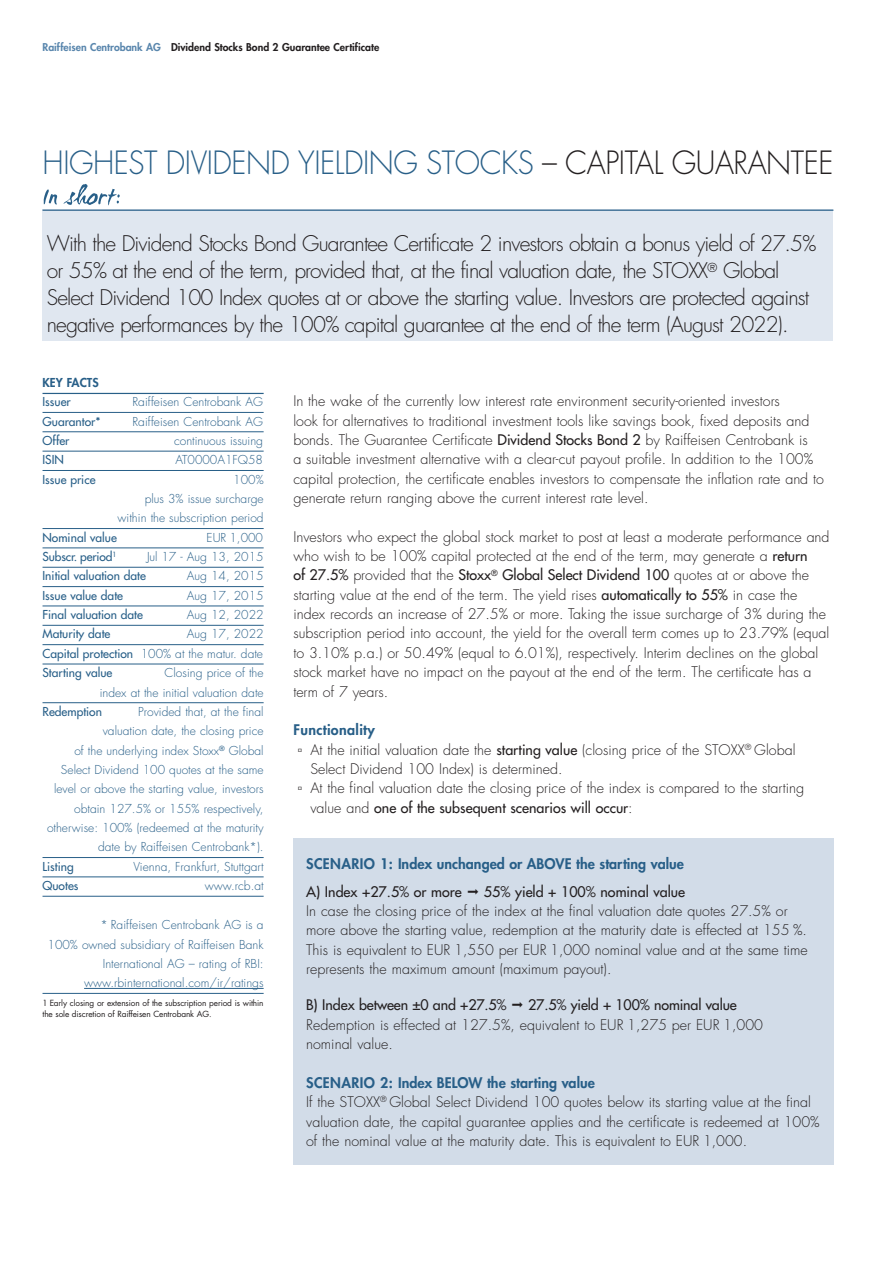
<style>
.page{position:relative;width:893px;height:1263px;background:#fff}
.page>*{position:absolute;margin:0;border:0;box-sizing:border-box;transform-origin:0 0}
.Headline{font:300 31.2px "Futura";letter-spacing:-.015em;color:#285f88;scale:.95 1}
.Lead-in{font:300 21px/27px "Futura";letter-spacing:-.04em;color:#231f20}
.t1{font:300 14.25px/19.4px "Futura";color:#231f20}
.t2{font:14.25px "Futura";color:#231f20}
.Subheader{font:800 14.25px "Futura";color:#285f88}
.Subheader-2{font:800 14.25px "Futura";letter-spacing:.025em;color:#285f88}
.Spalte-Key_Facts{font:300 12px/19.4px "Futura";color:#285f88;text-align:right}
.Spalte-Key_Facts-2{font:12px "Futura";color:#285f88}
.Spalte-Headline{font:800 12px "Futura";color:#285f88}
.Kopfzeile{font:800 10.5px "Futura";color:#231f20}
.Disclaimer{font:8.25px/10.5px "Futura";letter-spacing:-.01em;color:#231f20}
.s1{color:#5986ad}
.s2{color:#231f20}
.s3{font-weight:400}
.s4{font-family:"Trebuchet MS";font-weight:400}
</style>
<div class="page">
<div style="left:43px;top:209px;width:790px;height:132px;background:#e0e7f0"></div>
<div style="left:293px;top:838px;width:540px;height:327px;background:#d2dce8"></div>
<hr style="left:43px;top:393px;width:221px;height:1px;background:#285f88">
<hr style="left:43px;top:412px;width:221px;height:1px;background:#285f88">
<hr style="left:43px;top:431px;width:221px;height:1px;background:#285f88">
<hr style="left:43px;top:451px;width:221px;height:1px;background:#285f88">
<hr style="left:43px;top:470px;width:221px;height:1px;background:#285f88">
<hr style="left:43px;top:528px;width:221px;height:1px;background:#285f88">
<hr style="left:43px;top:548px;width:221px;height:1px;background:#285f88">
<hr style="left:43px;top:567px;width:221px;height:1px;background:#285f88">
<hr style="left:43px;top:586px;width:221px;height:1px;background:#285f88">
<hr style="left:43px;top:606px;width:221px;height:1px;background:#285f88">
<hr style="left:43px;top:625px;width:221px;height:1px;background:#285f88">
<hr style="left:43px;top:644px;width:221px;height:1px;background:#285f88">
<hr style="left:43px;top:664px;width:221px;height:1px;background:#285f88">
<hr style="left:43px;top:702px;width:221px;height:1px;background:#285f88">
<hr style="left:43px;top:857px;width:221px;height:1px;background:#285f88">
<hr style="left:43px;top:877px;width:221px;height:1px;background:#285f88">
<hr style="left:43px;top:896px;width:221px;height:1px;background:#285f88">
<hr style="left:43px;top:993px;width:221px;height:1px;background:#285f88">
<hr style="left:84px;top:988px;width:180px;height:1px;background:#285f88">
<svg style="left:44px;top:184px;width:76px;height:22px"></svg>
<hr style="left:43px;top:210px;width:790px;height:1px;background:#285f88">
<p class="Kopfzeile" style="left:43px;top:40px;width:338px"><span class="s1">Raiffeisen Centrobank AG</span> Dividend Stocks Bond 2 Guarantee Certificate</p>
<p class="Headline" style="left:43px;top:144px;width:834px">HIGHEST DIVIDEND YIELDING STOCKS <span class="s2">– CAPITAL GUARANTEE</span></p>
<p class="Lead-in" style="left:47px;top:231px;width:771px">With the Dividend Stocks Bond Guarantee Certificate 2 investors obtain a bonus yield of 27.5% or 55% at the end of the term, provided that, at the final valuation date, the STOXX<sup>®</sup> Global Select Dividend 100 Index quotes at or above the starting value. Investors are protected against negative performances by the 100% capital guarantee at the end of the term (August 2022).</p>
<p class="Spalte-Headline" style="left:43px;top:375px;width:58px">KEY FACTS</p>
<p class="Spalte-Key_Facts-2" style="left:43px;top:394px;width:30px">Issuer</p>
<p class="Spalte-Key_Facts" style="left:132px;top:393px;width:132px">Raiffeisen Centrobank AG</p>
<p class="Spalte-Key_Facts-2" style="left:43px;top:414px;width:60px">Guarantor*</p>
<p class="Spalte-Key_Facts" style="left:132px;top:412px;width:132px">Raiffeisen Centrobank AG</p>
<p class="Spalte-Key_Facts-2" style="left:43px;top:433px;width:28px">Offer</p>
<p class="Spalte-Key_Facts" style="left:174px;top:431px;width:91px">continuous issuing</p>
<p class="Spalte-Key_Facts-2" style="left:43px;top:452px;width:23px">ISIN</p>
<p class="Spalte-Key_Facts" style="left:175px;top:451px;width:89px">AT0000A1FQ58</p>
<p class="Spalte-Key_Facts-2" style="left:43px;top:472px;width:55px">Issue price</p>
<p class="Spalte-Key_Facts" style="left:118px;top:470px;width:148px">100%<br>plus 3% issue surcharge within the subscription period</p>
<p class="Spalte-Key_Facts-2" style="left:43px;top:530px;width:76px">Nominal value</p>
<p class="Spalte-Key_Facts" style="left:207px;top:528px;width:58px">EUR 1,000</p>
<p class="Spalte-Key_Facts-2" style="left:43px;top:549px;width:75px">Subscr. period<sup>1</sup></p>
<p class="Spalte-Key_Facts" style="left:147px;top:547px;width:118px">Jul 17 - Aug 13, 2015</p>
<p class="Spalte-Key_Facts-2" style="left:43px;top:568px;width:105px">Initial valuation date</p>
<p class="Spalte-Key_Facts" style="left:187px;top:567px;width:78px">Aug 14, 2015</p>
<p class="Spalte-Key_Facts-2" style="left:43px;top:588px;width:82px">Issue value date</p>
<p class="Spalte-Key_Facts" style="left:187px;top:586px;width:78px">Aug 17, 2015</p>
<p class="Spalte-Key_Facts-2" style="left:43px;top:607px;width:102px">Final valuation date</p>
<p class="Spalte-Key_Facts" style="left:187px;top:605px;width:78px">Aug 12, 2022</p>
<p class="Spalte-Key_Facts-2" style="left:43px;top:626px;width:69px">Maturity date</p>
<p class="Spalte-Key_Facts" style="left:187px;top:625px;width:78px">Aug 17, 2022</p>
<p class="Spalte-Key_Facts" style="left:43px;top:644px;width:222px"><span class="s3">Capital protection</span> 100% at the matur. date</p>
<p class="Spalte-Key_Facts-2" style="left:43px;top:665px;width:71px">Starting value</p>
<p class="Spalte-Key_Facts" style="left:100px;top:663px;width:165px">Closing price of the<br>index at the initial valuation date</p>
<p class="Spalte-Key_Facts-2" style="left:43px;top:704px;width:61px">Redemption</p>
<p class="Spalte-Key_Facts" style="left:47px;top:702px;width:218px">Provided that, at the final<br>valuation date, the closing price<br>of the underlying index Stoxx<sup>®</sup> Global Select Dividend 100 quotes at the same level or above the starting value, investors obtain 127.5% or 155% respectively, otherwise: 100% (redeemed at the maturity date by Raiffeisen Centrobank*).</p>
<p class="Spalte-Key_Facts-2" style="left:43px;top:859px;width:33px">Listing</p>
<p class="Spalte-Key_Facts" style="left:134px;top:857px;width:132px">Vienna, Frankfurt, Stuttgart</p>
<p class="Spalte-Key_Facts-2" style="left:43px;top:878px;width:37px">Quotes</p>
<p class="Spalte-Key_Facts" style="left:205px;top:876px;width:60px">www.rcb.at</p>
<p class="Spalte-Key_Facts" style="left:48px;top:915px;width:218px">* Raiffeisen Centrobank AG is a<br>100% owned subsidiary of Raiffeisen Bank International AG – rating of RBI: www.rbinternational.com/ir/ratings</p>
<p class="Disclaimer" style="left:43px;top:998px;width:223px">1 Early closing or extension of the subscription period is within the sole discretion of Raiffeisen Centrobank AG.</p>
<p class="t1" style="left:293px;top:392px;width:532px">In the wake of the currently low interest rate environment security-oriented investors<br>look for alternatives to traditional investment tools like savings book, fixed deposits and bonds. The Guarantee Certificate <span class="s3">Dividend Stocks Bond 2</span> by Raiffeisen Centrobank is<br>a suitable investment alternative with a clear-cut payout profile. In addition to the 100% capital protection, the certificate enables investors to compensate the inflation rate and to generate return ranging above the current interest rate level.</p>
<p class="t1" style="left:293px;top:527px;width:538px">Investors who expect the global stock market to post at least a moderate performance and who wish to be 100% capital protected at the end of the term, may generate a <span class="s3">return<br>of 27.5%</span> provided that the <span class="s3">Stoxx</span><sup>®</sup> <span class="s3">Global Select Dividend 100</span> quotes at or above the starting value at the end of the term. The yield rises <span class="s3">automatically to 55%</span> in case the index records an increase of 27.5% or more. Taking the issue surcharge of 3% during the subscription period into account, the yield for the overall term comes up to 23.79% (equal to 3.10% p.a.) or 50.49% (equal to 6.01%), respectively. Interim declines on the global stock market have no impact on the payout at the end of the term. The certificate has a term of 7 years.</p>
<p class="Subheader-2" style="left:293px;top:721px;width:83px">Functionality</p>
<p class="t1" style="left:310px;top:740px;width:487px;text-indent:-13px"><span class="s4">▫</span> At the initial valuation date the <span class="s3">starting value</span> (closing price of the STOXX<sup>®</sup> Global<br>Select Dividend 100 Index) is determined.</p>
<p class="t1" style="left:310px;top:779px;width:495px;text-indent:-13px"><span class="s4">▫</span> At the final valuation date the closing price of the index is compared to the starting value and <span class="s3">one of the subsequent scenarios will occur</span>:</p>
<p class="Subheader" style="left:306px;top:854px;width:379px">SCENARIO 1: Index unchanged or ABOVE the starting value</p>
<p class="t2" style="left:306px;top:882px;width:157px">A) Index +27.5% or more</p>
<p class="t2" style="left:484px;top:882px;width:203px">55% yield + 100% nominal value</p>
<p class="t1" style="left:306px;top:901px;width:503px">In case the closing price of the index at the final valuation date quotes 27.5% or more above the starting value, redemption at the maturity date is effected at 155 %.<br>This is equivalent to EUR 1,550 per EUR 1,000 nominal value and at the same time represents the maximum amount (maximum payout).</p>
<p class="t2" style="left:306px;top:996px;width:202px">B) Index between ±0 and +27.5%</p>
<p class="t2" style="left:528px;top:996px;width:210px">27.5% yield + 100% nominal value</p>
<p class="t1" style="left:306px;top:1015px;width:458px">Redemption is effected at 127.5%, equivalent to EUR 1,275 per EUR 1,000 nominal value.</p>
<p class="Subheader" style="left:306px;top:1073px;width:290px">SCENARIO 2: Index BELOW the starting value</p>
<p class="t1" style="left:306px;top:1093px;width:515px">If the STOXX<sup>®</sup> Global Select Dividend 100 quotes below its starting value at the final valuation date, the capital guarantee applies and the certificate is redeemed at 100% of the nominal value at the maturity date. This is equivalent to EUR 1,000.</p>
</div>
